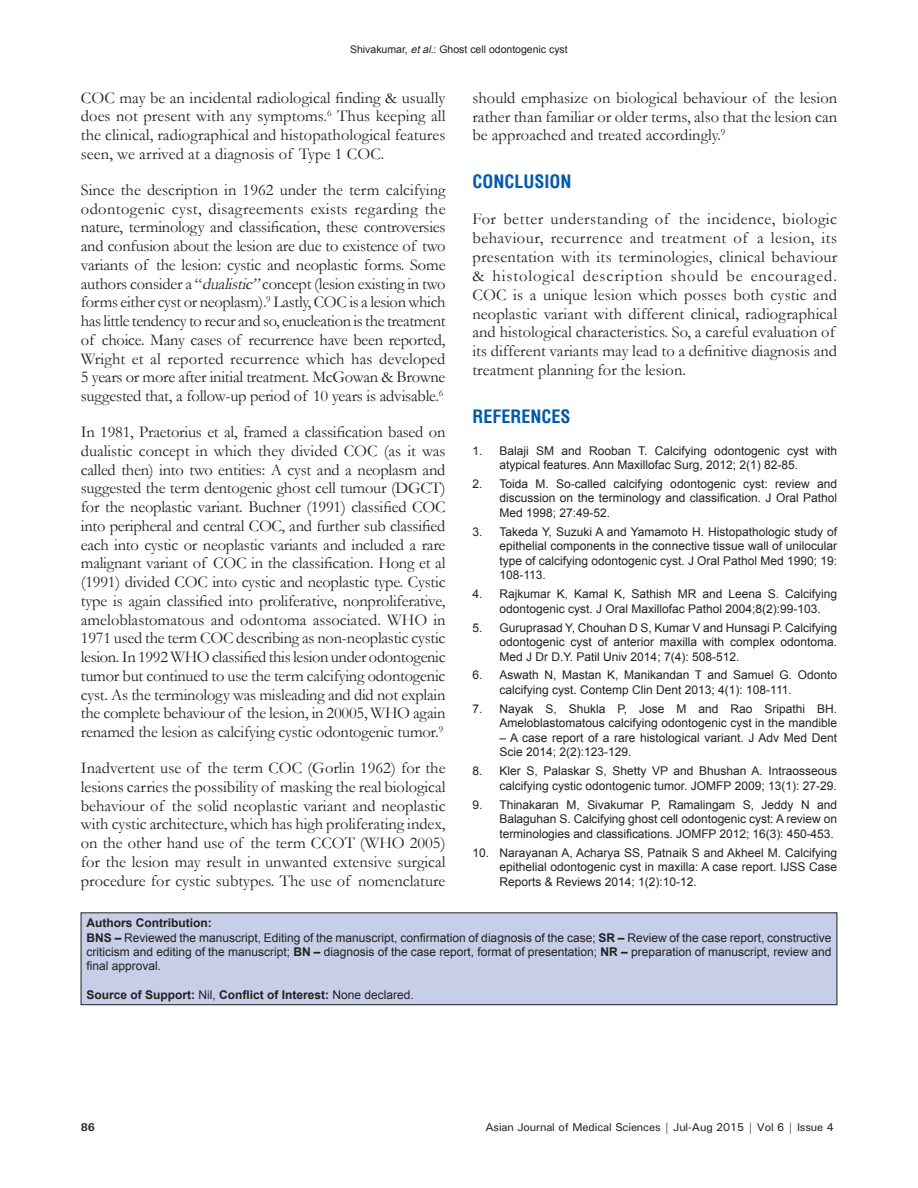
<style>
.page{position:relative;width:918px;height:1188px;background:#fff}
.page>*{position:absolute;margin:0;border:0;box-sizing:border-box;transform-origin:0 0}
.t1{font:700 condensed 18px "Helvetica";color:#015aaa}
.TX{font:16.5px/18.8px "Garamond";color:#231f20;text-align:justify}
.REF{font:12px/14.5px "Arial";color:#231f20;text-align:justify}
.SRC{font:12px/14.4px "Arial";color:#231f20;text-align:justify}
.SRC-2{font:700 12px "Arial";color:#231f20}
.t2{font:500 11.25px "Univers";letter-spacing:-.01em;color:#231f20}
.t3{font:700 11.25px "Univers";color:#231f20}
.t4{font:10.5px "Arial";color:#231f20}
.s1{font-style:italic}
.s2{font-weight:700}
.s3{font-weight:400}
</style>
<div class="page">
<div style="left:81px;top:913px;width:756px;height:92px;background:#c7cee8"></div>
<div style="left:81px;top:913px;width:756px;height:92px;border:1px solid #231f20"></div>
<p class="t4" style="left:350px;top:43px;width:219px">Shivakumar, <span class="s1">etal</span>.: Ghost cell odontogenic cyst</p>
<p class="TX" style="left:81px;top:88px;width:366px">COC may be an incidental radiological finding &amp; usually does not present with any symptoms.<sup>6</sup> Thus keeping all the clinical, radiographical and histopathological features seen, we arrived at a diagnosis of Type 1 COC.</p>
<p class="TX" style="left:81px;top:180px;width:366px">Since the description in 1962 under the term calcifying odontogenic cyst, disagreements exists regarding the nature, terminology and classification, these controversies and confusion about the lesion are due to existence of two variants of the lesion: cystic and neoplastic forms. Some authors consider a “<span class="s1">dualistic”</span>concept (lesion existing in two forms either cyst or neoplasm).<sup>9</sup> Lastly, COC is a lesion which has little tendency to recur and so, enucleation is the treatment of choice. Many cases of recurrence have been reported, Wright et al reported recurrence which has developed 5 years or more after initial treatment. McGowan &amp; Browne suggested that, a follow-up period of 10 years is advisable.<sup>6</sup></p>
<p class="TX" style="left:81px;top:422px;width:366px">In 1981, Praetorius et al, framed a classification based on dualistic concept in which they divided COC (as it was called then) into two entities: A cyst and a neoplasm and suggested the term dentogenic ghost cell tumour (DGCT) for the neoplastic variant. Buchner (1991) classified COC into peripheral and central COC, and further sub classified each into cystic or neoplastic variants and included a rare malignant variant of COC in the classification. Hong et al (1991) divided COC into cystic and neoplastic type. Cystic type is again classified into proliferative, nonproliferative, ameloblastomatous and odontoma associated. WHO in 1971 used the term COC describing as non-neoplastic cystic lesion. In 1992 WHO classified this lesion under odontogenic tumor but continued to use the term calcifying odontogenic cyst. As the terminology was misleading and did not explain the complete behaviour of the lesion, in 20005, WHO again renamed the lesion as calcifying cystic odontogenic tumor.<sup>9</sup></p>
<p class="TX" style="left:81px;top:758px;width:366px">Inadvertent use of the term COC (Gorlin 1962) for the lesions carries the possibility of masking the real biological behaviour of the solid neoplastic variant and neoplastic with cystic architecture, which has high proliferating index, on the other hand use of the term CCOT (WHO 2005) for the lesion may result in unwanted extensive surgical procedure for cystic subtypes. The use of nomenclature</p>
<p class="TX" style="left:472px;top:88px;width:366px">should emphasize on biological behaviour of the lesion rather than familiar or older terms, also that the lesion can be approached and treated accordingly.<sup>9</sup></p>
<h1 class="t1" style="left:472px;top:169px;width:101px">CONCLUSION</h1>
<p class="TX" style="left:472px;top:209px;width:366px;text-align:left">For better understanding of the incidence, biologic behaviour, recurrence and treatment of a lesion, its presentation with its terminologies, clinical behaviour &amp; histological description should be encouraged.<br>COC is a unique lesion which posses both cystic and neoplastic variant with different clinical, radiographical and histological characteristics. So, a careful evaluation of its different variants may lead to a definitive diagnosis and treatment planning for the lesion.</p>
<h1 class="t1" style="left:472px;top:404px;width:100px">REFERENCES</h1>
<p class="REF" style="left:500px;top:443px;width:339px;text-indent:-27px">1. Balaji SM and Rooban T. Calcifying odontogenic cyst with atypical features. Ann Maxillofac Surg, 2012; 2(1) 82-85.</p>
<p class="REF" style="left:500px;top:477px;width:339px;text-indent:-27px">2. Toida M. So-called calcifying odontogenic cyst: review and discussion on the terminology and classification. J Oral Pathol Med 1998; 27:49-52.</p>
<p class="REF" style="left:500px;top:524px;width:339px;text-indent:-27px">3. Takeda Y, Suzuki A and Yamamoto H. Histopathologic study of epithelial components in the connective tissue wall of unilocular type of calcifying odontogenic cyst. J Oral Pathol Med 1990; 19:<br>108-113.</p>
<p class="REF" style="left:500px;top:587px;width:339px;text-indent:-27px">4. Rajkumar K, Kamal K, Sathish MR and Leena S. Calcifying odontogenic cyst. J Oral Maxillofac Pathol 2004;8(2):99-103.</p>
<p class="REF" style="left:500px;top:620px;width:339px;text-indent:-27px">5. Guruprasad Y, Chouhan D S, Kumar V and Hunsagi P. Calcifying odontogenic cyst of anterior maxilla with complex odontoma.<br>Med J Dr D.Y. Patil Univ 2014; 7(4): 508-512.</p>
<p class="REF" style="left:500px;top:668px;width:339px;text-indent:-27px">6. Aswath N, Mastan K, Manikandan T and Samuel G. Odonto calcifying cyst. Contemp Clin Dent 2013; 4(1): 108-111.</p>
<p class="REF" style="left:472px;top:701px;width:366px;text-align:right">7. Nayak S, Shukla P, Jose M and Rao Sripathi BH.<br>Ameloblastomatous calcifying odontogenic cyst in the mandible</p>
<p class="REF" style="left:500px;top:731px;width:339px">– A case report of a rare histological variant. J Adv Med Dent<br>Scie 2014; 2(2):123-129.</p>
<p class="REF" style="left:472px;top:764px;width:366px;text-align:right">8. Kler S, Palaskar S, Shetty VP and Bhushan A. Intraosseous calcifying cystic odontogenic tumor. JOMFP 2009; 13(1): 27-29.</p>
<p class="REF" style="left:500px;top:797px;width:339px;text-indent:-27px">9. Thinakaran M, Sivakumar P, Ramalingam S, Jeddy N and Balaguhan S. Calcifying ghost cell odontogenic cyst: A review on terminologies and classifications. JOMFP 2012; 16(3): 450-453.</p>
<p class="REF" style="left:500px;top:845px;width:339px;text-indent:-27px">10. Narayanan A, Acharya SS, Patnaik S and Akheel M. Calcifying epithelial odontogenic cyst in maxilla: A case report. IJSS Case Reports &amp; Reviews 2014; 1(2):10-12.</p>
<p class="SRC-2" style="left:87px;top:914px;width:127px">Authors Contribution:</p>
<p class="SRC" style="left:87px;top:930px;width:746px"><span class="s2">BNS –</span> Reviewed the manuscript, Editing of the manuscript, confirmation of diagnosis of the case; <span class="s2">SR –</span> Review of the case report, constructive criticism and editing of the manuscript; <span class="s2">BN –</span> diagnosis of the case report, format of presentation; <span class="s2">NR –</span> preparation of manuscript, review and final approval.</p>
<p class="SRC-2" style="left:87px;top:986px;width:329px">Source of Support: <span class="s3">Nil,</span> Conflict of Interest: <span class="s3">None declared.</span></p>
<p class="t3" style="left:81px;top:1120px;width:16px">86</p>
<p class="t2" style="left:485px;top:1120px;width:350px">Asian Journal of Medical Sciences | Jul-Aug 2015 | Vol 6 | Issue 4</p>
</div>
